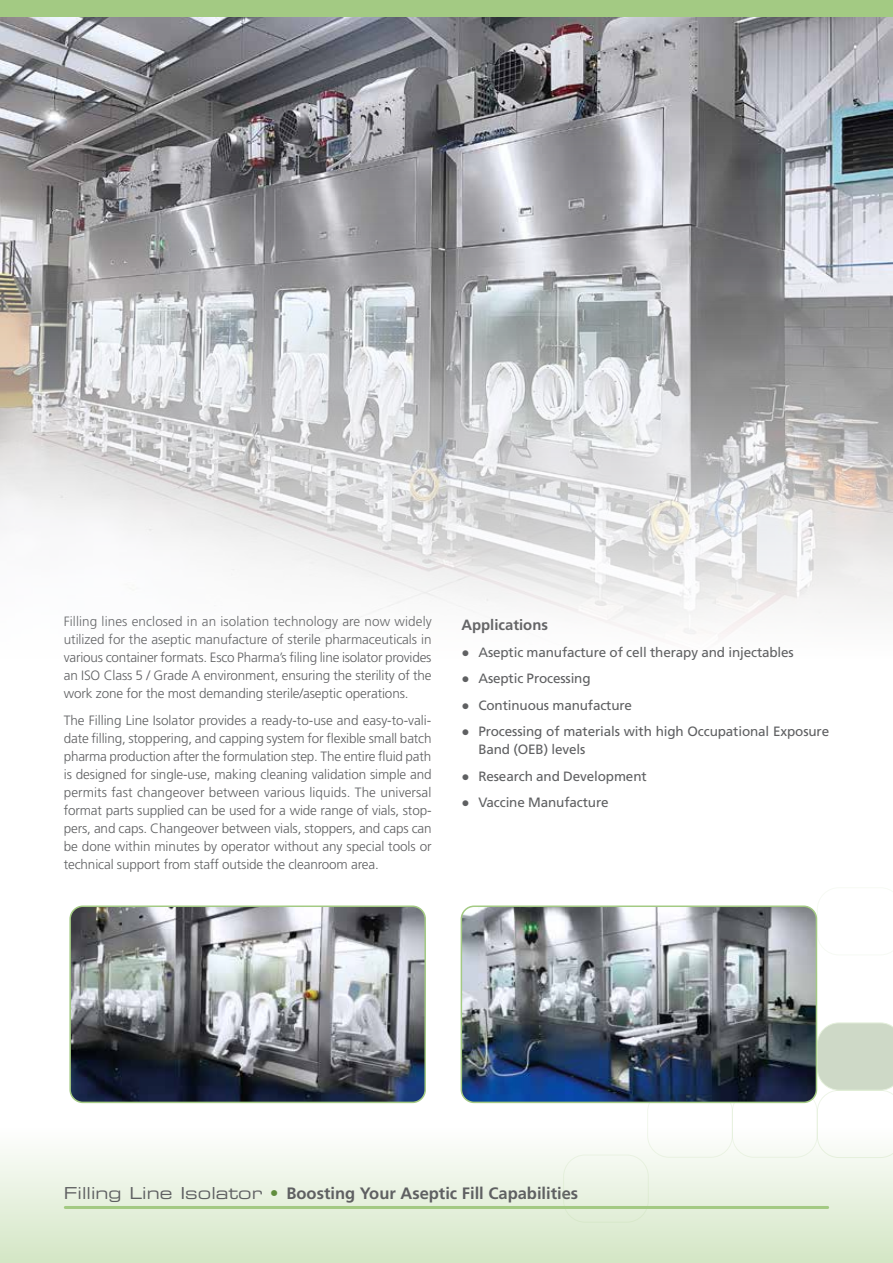
<style>
.page{position:relative;width:893px;height:1263px;background:#fff}
.page>*{position:absolute;margin:0;border:0;box-sizing:border-box;transform-origin:0 0}
.t1{font:700 16.5px "Frutiger LT Std";color:#5f6062}
.t2{font:700 14.85px "Frutiger LT Std";color:#5f6062}
.t3{font:300 13.5px/18px "Frutiger LT Std";letter-spacing:-.01em;color:#5f6062;text-align:justify}
.t4{font:13.5px/18px "Frutiger LT Std";letter-spacing:-.01em;color:#5f6062}
.s1{font-family:"Arial"}
.s2{font-family:"Eurostile LT Std Ex 2";font-weight:400}
.s3{font-family:"Eurostile LT Std Ex 2";font-weight:400;color:#608d3d}
</style>
<div class="page">
<svg style="left:0;top:978px;width:893px;height:285px"></svg>
<svg style="left:817px;top:888px;width:76px;height:67px"></svg>
<svg style="left:817px;top:1022px;width:76px;height:136px"></svg>
<div style="left:647px;top:1090px;width:86px;height:68px;border:1px solid #a3ca83;border-radius:22px"></div>
<div style="left:563px;top:1154px;width:86px;height:68px;border:1px solid #a3ca83;border-radius:22px"></div>
<div style="left:732px;top:1090px;width:85px;height:68px;border:1px solid #a3ca83;border-radius:22px"></div>
<hr style="left:65px;top:1206px;width:763px;height:3px;background:#a3ca83">
<img style="left:461px;top:908px;width:355px;height:194px">
<div style="left:461px;top:905px;width:356px;height:198px;border:2px solid #a3ca83;border-radius:13px"></div>
<img style="left:70px;top:908px;width:355px;height:194px">
<div style="left:69px;top:905px;width:357px;height:198px;border:2px solid #a3ca83;border-radius:13px"></div>
<img style="left:0;top:16px;width:893px;height:621px">
<div style="left:0;top:0;width:893px;height:16px;background:#a3ca83"></div>
<p class="t3" style="left:64px;top:613px;width:369px">Filling lines enclosed in an isolation technology are now widely utilized for the aseptic manufacture of sterile pharmaceuticals in various container formats. Esco Pharma’s filing line isolator provides an ISO Class 5 / Grade A environment, ensuring the sterility of the work zone for the most demanding sterile/aseptic operations.</p>
<p class="t3" style="left:64px;top:711px;width:369px">The Filling Line Isolator provides a ready-to-use and easy-to-vali&shy;date filling, stoppering, and capping system for flexible small batch pharma production after the formulation step. The entire fluid path is designed for single-use, making cleaning validation simple and permits fast changeover between various liquids. The universal format parts supplied can be used for a wide range of vials, stop&shy;pers, and caps. Changeover between vials, stoppers, and caps can be done within minutes by operator without any special tools or technical support from staff outside the cleanroom area.</p>
<p class="t2" style="left:461px;top:616px;width:88px">Applications</p>
<p class="t4" style="left:461px;top:643px;width:334px"><span class="s1">●</span> Aseptic manufacture of cell therapy and injectables</p>
<p class="t4" style="left:461px;top:669px;width:131px"><span class="s1">●</span> Aseptic Processing</p>
<p class="t4" style="left:461px;top:696px;width:172px"><span class="s1">●</span> Continuous manufacture</p>
<p class="t4" style="left:478px;top:722px;width:352px;text-indent:-17px"><span class="s1">●</span> Processing of materials with high Occupational Exposure<br>Band (OEB) levels</p>
<p class="t4" style="left:461px;top:767px;width:187px"><span class="s1">●</span> Research and Development</p>
<p class="t4" style="left:461px;top:793px;width:149px"><span class="s1">●</span> Vaccine Manufacture</p>
<p class="t1" style="left:64px;top:1183px;width:516px"><span class="s2">Filling Line Isolator</span> <span class="s3">•</span> Boosting Your Aseptic Fill Capabilities</p>
</div>
